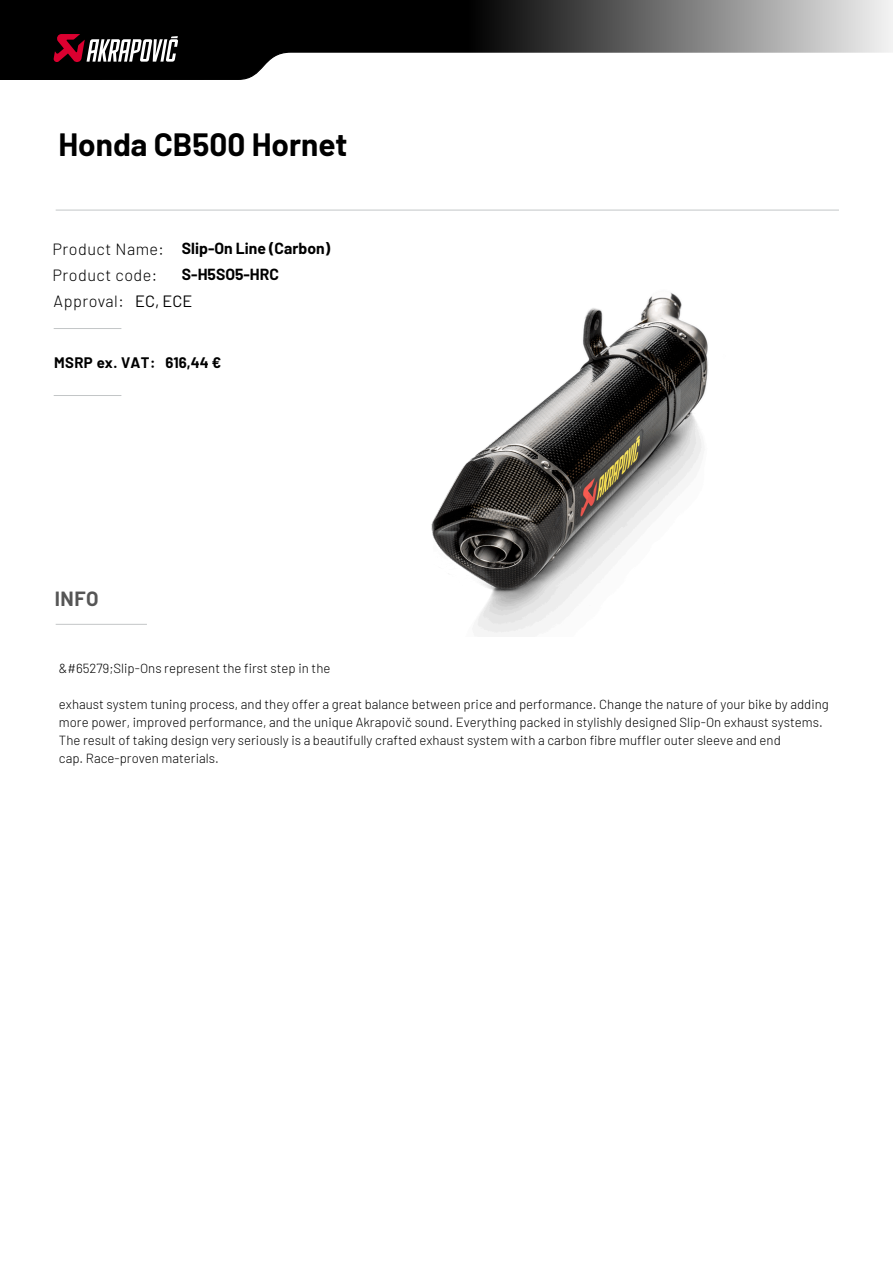
<style>
.page{position:relative;width:893px;height:1263px;background:#fff}
.page>*{position:absolute;margin:0;border:0;box-sizing:border-box;transform-origin:0 0}
.t1{font:700 31.5px "Barlow";color:#000}
.t2{font:700 20.1px "Barlow";color:#565656}
.t3{font:16.35px "Barlow";color:#000}
.t4{font:300 16.2px "Barlow";letter-spacing:.03em;color:#000}
.t5{font:700 15.75px/26.4px "Barlow";color:#000}
.t6{font:700 14.85px "Barlow";letter-spacing:.03em;color:#000}
.t7{font:700 14.85px "Barlow";color:#000}
.t8{font:300 13.2px/18px "Barlow";color:#000}
</style>
<div class="page">
<img style="left:431px;top:292px;width:277px;height:341px">
<svg style="left:0;top:0;width:893px;height:80px"></svg>
<svg style="left:53px;top:34px;width:125px;height:29px"></svg>
<hr style="left:54px;top:328px;width:67px;height:1px;background:#c3c6c7">
<hr style="left:54px;top:395px;width:67px;height:1px;background:#c3c6c7">
<hr style="left:56px;top:624px;width:91px;height:1px;background:#c3c6c7">
<hr style="left:56px;top:210px;width:783px;height:1px;background:#c3c6c7">
<h1 class="t1" style="left:58px;top:125px;width:290px">Honda CB500 Hornet</h1>
<p class="t5" style="left:182px;top:234px;width:150px">Slip-On Line (Carbon)<br>S-H5SO5-HRC</p>
<p class="t3" style="left:135px;top:291px;width:59px">EC, ECE</p>
<p class="t4" style="left:53px;top:237px;width:113px">Product Name:</p>
<p class="t4" style="left:53px;top:263px;width:106px">Product code:</p>
<p class="t4" style="left:54px;top:290px;width:72px">Approval:</p>
<p class="t6" style="left:54px;top:352px;width:103px">MSRP ex. VAT:</p>
<p class="t7" style="left:165px;top:353px;width:57px">616,44 €</p>
<h2 class="t2" style="left:55px;top:584px;width:45px">INFO</h2>
<p class="t8" style="left:59px;top:658px;width:273px">&amp;#65279;Slip-Ons represent the first step in the</p>
<p class="t8" style="left:59px;top:694px;width:771px">exhaust system tuning process, and they offer a great balance between price and performance. Change the nature of your bike by adding more power, improved performance, and the unique Akrapovič sound. Everything packed in stylishly designed Slip-On exhaust systems.<br>The result of taking design very seriously is a beautifully crafted exhaust system with a carbon fibre muffler outer sleeve and end<br>cap. Race-proven materials.</p>
</div>
